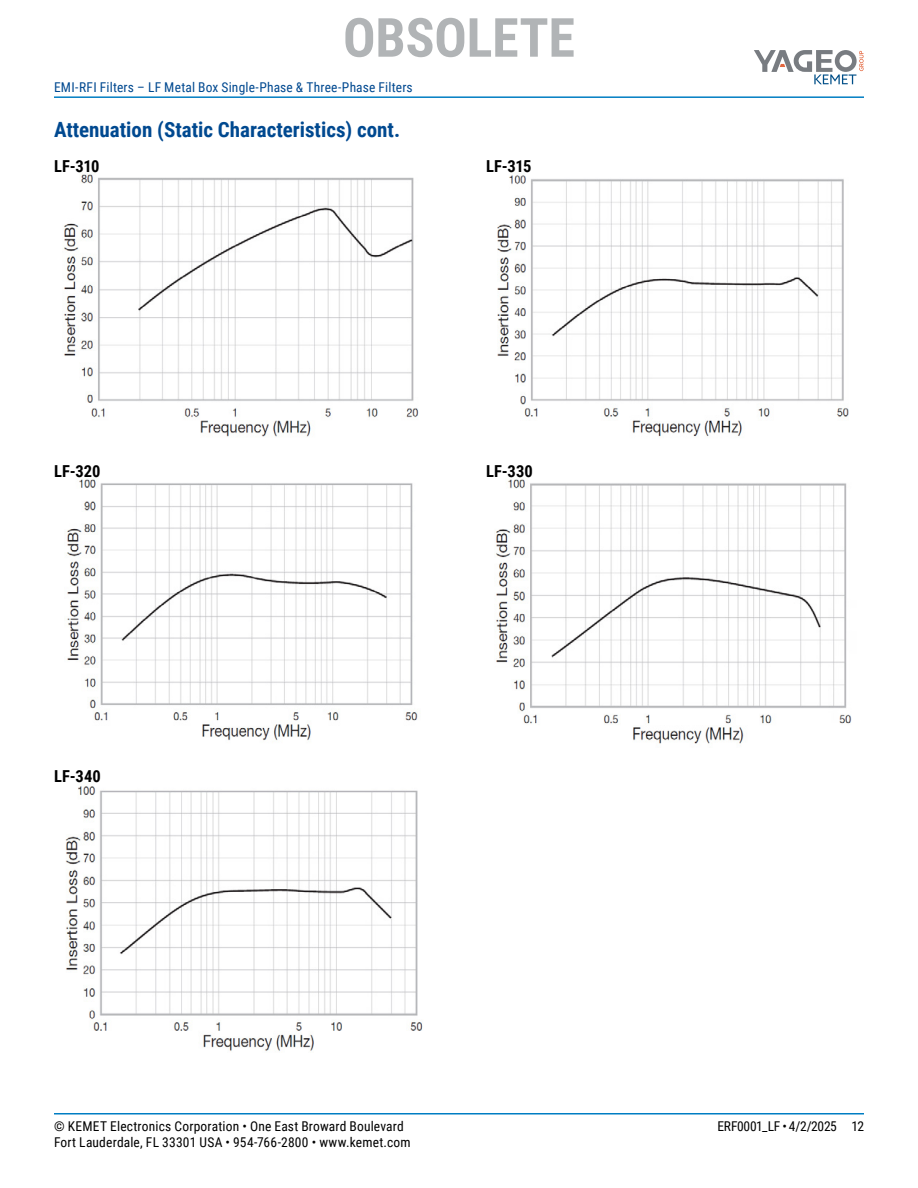
<style>
.page{position:relative;width:918px;height:1188px;background:#fff}
.page>*{position:absolute;margin:0;border:0;box-sizing:border-box;transform-origin:0 0}
.t1{font:700 54px "Roboto Condensed";letter-spacing:-.005em;color:#b1b4b6}
.t2{font:700 21px "Roboto Condensed";color:#004990}
.t3{font:700 16.5px "Roboto Condensed";letter-spacing:.005em;color:#000}
.t4{font:13.5px "Roboto Condensed";letter-spacing:.015em;color:#000}
.t5{font:13.5px "Roboto Condensed";letter-spacing:.015em;color:#004990}
.t6{font:13.5px "Roboto Condensed";letter-spacing:-.02em;color:#000}
</style>
<div class="page">
<hr style="left:54px;top:1113px;width:810px;height:2px;background:#007dc3">
<hr style="left:54px;top:96px;width:810px;height:2px;background:#007dc3">
<svg style="left:754px;top:50px;width:110px;height:34px"></svg>
<img style="left:64px;top:174px;width:355px;height:263px">
<img style="left:498px;top:175px;width:351px;height:262px">
<img style="left:66px;top:479px;width:352px;height:262px">
<img style="left:495px;top:479px;width:357px;height:265px">
<img style="left:65px;top:786px;width:358px;height:265px">
<h1 class="t1" style="left:343px;top:0;width:233px">OBSOLETE</h1>
<p class="t5" style="left:54px;top:78px;width:360px">EMI-RFI Filters – LF Metal Box Single-Phase &amp; Three-Phase Filters</p>
<h2 class="t2" style="left:54px;top:115px;width:348px">Attenuation (Static Characteristics) cont.</h2>
<p class="t3" style="left:54px;top:154px;width:47px">LF-310</p>
<p class="t3" style="left:486px;top:154px;width:47px">LF-315</p>
<p class="t3" style="left:54px;top:460px;width:48px">LF-320</p>
<p class="t3" style="left:486px;top:460px;width:48px">LF-330</p>
<p class="t3" style="left:54px;top:765px;width:48px">LF-340</p>
<p class="t4" style="left:54px;top:1116px;width:351px">© KEMET Electronics Corporation • One East Broward Boulevard</p>
<p class="t6" style="left:718px;top:1116px;width:148px">ERF0001_LF • 4/2/2025 12</p>
<p class="t4" style="left:54px;top:1133px;width:358px">Fort Lauderdale, FL 33301 USA • 954-766-2800 • www.kemet.com</p>
</div>
